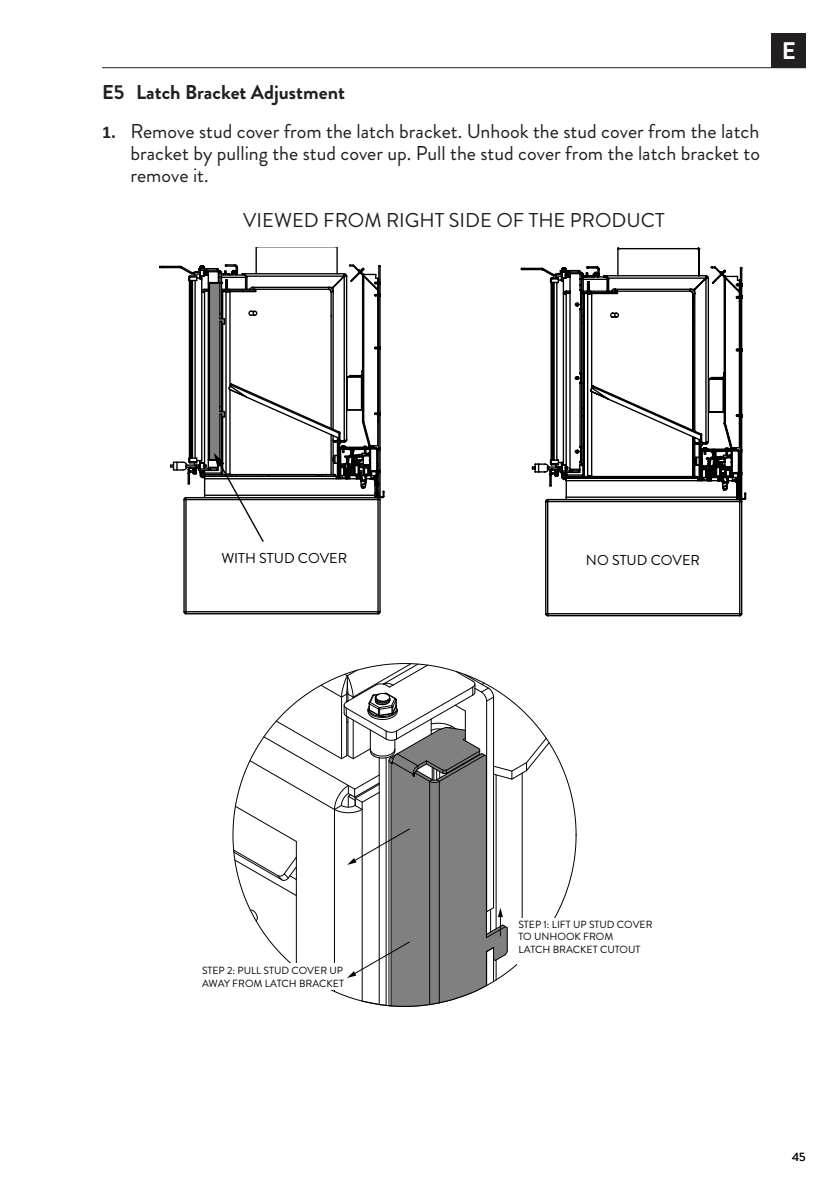
<style>
.page{position:relative;width:840px;height:1191px;background:#fff}
.page>*{position:absolute;margin:0;border:0;box-sizing:border-box;transform-origin:0 0}
.t1{font:700 24px "Brandon Grotesque";color:#fff}
.Body{font:20px/22px "Brandon Grotesque";color:#231f20;text-align:justify}
.t2{font:700 20px "Brandon Grotesque";color:#231f20}
.t3{font:14.4px "Brandon Grotesque";color:#000}
.t4{font:12px "Brandon Grotesque";color:#000}
.t5{font:10.4px/12.4px "Brandon Grotesque";color:#000}
.s1{font-family:"Calibri";font-weight:700;font-size:18px}
</style>
<div class="page">
<hr style="left:102px;top:67px;width:703px;height:1px;background:#231f20">
<div style="left:771px;top:33px;width:34px;height:34px;background:#231f20"></div>
<svg style="left:199px;top:248px;width:544px;height:369px"></svg>
<svg style="left:626px;top:248px;width:121px;height:267px"></svg>
<hr style="left:183px;top:499px;width:2px;height:113px;background:#000">
<svg style="left:183px;top:610px;width:4px;height:5px"></svg>
<hr style="left:186px;top:613px;width:192px;height:1px;background:#000">
<hr style="left:185px;top:499px;width:1px;height:113px;background:#000">
<hr style="left:186px;top:611px;width:192px;height:1px;background:#000">
<hr style="left:377px;top:499px;width:1px;height:113px;background:#000">
<svg style="left:376px;top:610px;width:5px;height:5px"></svg>
<hr style="left:379px;top:499px;width:1px;height:113px;background:#000">
<svg style="left:159px;top:248px;width:226px;height:295px"></svg>
<svg style="left:232px;top:663px;width:345px;height:344px"></svg>
<p class="t2" style="left:102px;top:78px;width:244px">E5 Latch Bracket Adjustment</p>
<p class="Body" style="left:130px;top:120px;width:630px;text-indent:-28px"><span class="s1">1.</span> Remove stud cover from the latch bracket. Unhook the stud cover from the latch bracket by pulling the stud cover up. Pull the stud cover from the latch bracket to remove it.</p>
<p class="Body" style="left:243px;top:209px;width:422px">VIEWED FROM RIGHT SIDE OF THE PRODUCT</p>
<p class="t1" style="left:781px;top:34px;width:16px">E</p>
<p class="t3" style="left:221px;top:548px;width:127px">WITH STUD COVER</p>
<p class="t3" style="left:585px;top:550px;width:115px">NO STUD COVER</p>
<p class="t5" style="left:202px;top:964px;width:143px">STEP 2: PULL STUD COVER UP<br>AWAY FROM LATCH BRACKET</p>
<p class="t5" style="left:518px;top:918px;width:136px">STEP 1: LIFT UP STUD COVER<br>TO UNHOOK FROM<br>LATCH BRACKET CUTOUT</p>
<p class="t4" style="left:791px;top:1148px;width:15px">45</p>
</div>
